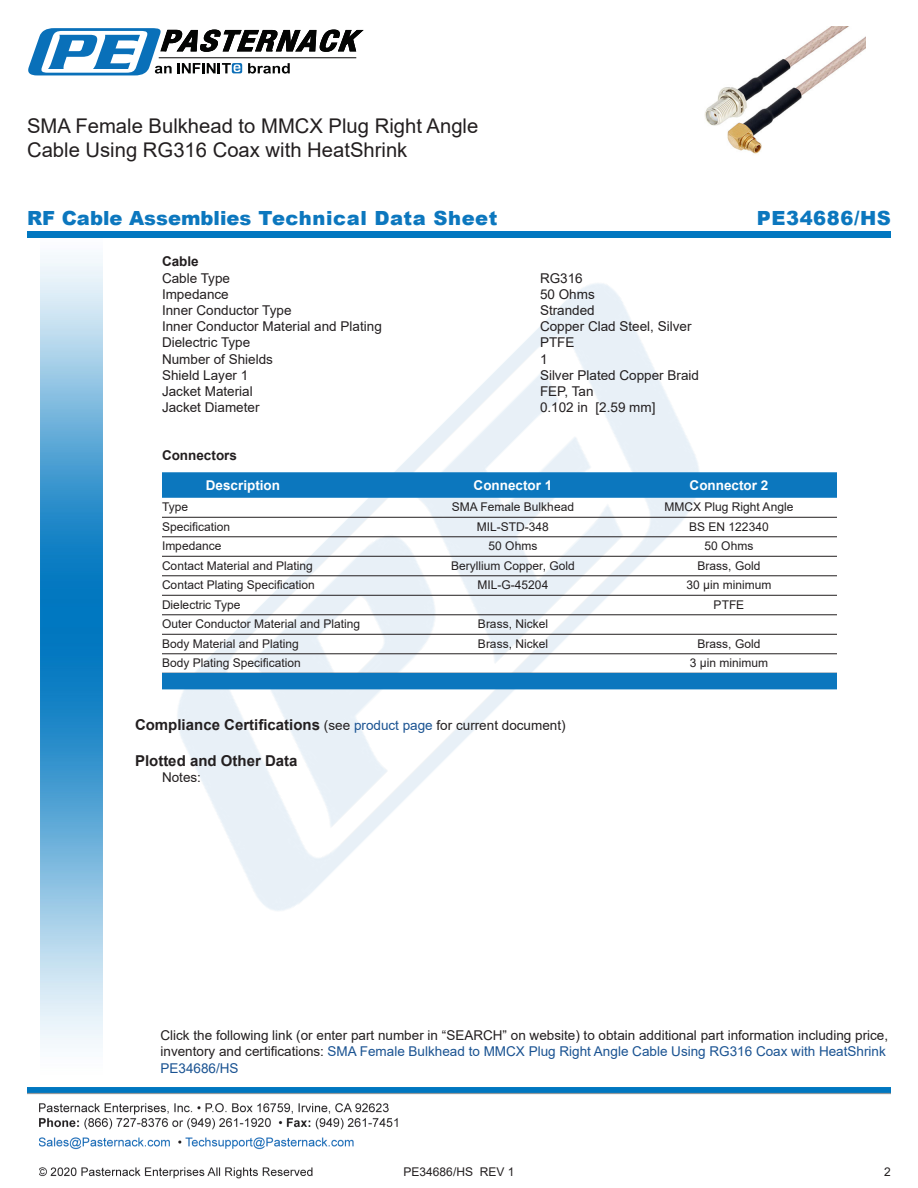
<style>
.page{position:relative;width:918px;height:1188px;background:#fff}
.page>*{position:absolute;margin:0;border:0;box-sizing:border-box;transform-origin:0 0}
.Web_Description_Para{font:20.25px/24.3px "Arial";color:#231f20}
.t1{font:900 19.5px "Arial";letter-spacing:.01em;color:#0c77be}
.t2{font:900 19.5px "Arial";letter-spacing:.03em;color:#0c77be}
.Head1_for_Compliance{font:700 15px "Arial";color:#231f20}
.Specs_Para{font:13.5px "Arial";color:#231f20}
.Description_and_PN_L{font:13.5px/16.2px "Arial";color:#231f20}
.Table_Header_Connect{font:700 13.5px "Arial";color:#fff}
.Head2{font:700 13.5px "Arial";color:#231f20}
.Head3{font:700 13.5px "Arial";color:#231f20}
.Table_Body_Connector{font:12px "Arial";color:#231f20}
.s1{font-weight:400;font-size:13.5px}
.s2{font-weight:400;font-size:13.5px;color:#1a5392}
.s3{color:#1a5392}
</style>
<div class="page">
<img style="left:39px;top:1103px;width:359px;height:76px">
<img style="left:102px;top:255px;width:719px;height:715px">
<img style="left:27px;top:1088px;width:864px;height:7px">
<img style="left:40px;top:237px;width:62px;height:811px">
<div style="left:27px;top:231px;width:864px;height:6px;background:#0177c0"></div>
<svg style="left:28px;top:28px;width:336px;height:47px"></svg>
<div style="left:162px;top:472px;width:675px;height:26px;background:#0c77be"></div>
<hr style="left:162px;top:517px;width:675px;height:1px;background:#231f20">
<hr style="left:162px;top:537px;width:675px;height:1px;background:#231f20">
<hr style="left:162px;top:556px;width:675px;height:1px;background:#231f20">
<hr style="left:162px;top:576px;width:675px;height:1px;background:#231f20">
<hr style="left:162px;top:595px;width:675px;height:1px;background:#231f20">
<hr style="left:162px;top:615px;width:675px;height:1px;background:#231f20">
<hr style="left:162px;top:634px;width:675px;height:1px;background:#231f20">
<hr style="left:162px;top:654px;width:675px;height:1px;background:#231f20">
<div style="left:162px;top:673px;width:675px;height:16px;background:#0c77be"></div>
<img style="left:704px;top:27px;width:162px;height:127px">
<h1 class="Web_Description_Para" style="left:27px;top:114px;width:453px">SMA Female Bulkhead to MMCX Plug Right Angle<br>Cable Using RG316 Coax with HeatShrink</h1>
<p class="t1" style="left:27px;top:204px;width:472px">RF Cable Assemblies Technical Data Sheet</p>
<p class="t2" style="left:757px;top:204px;width:136px">PE34686/HS</p>
<p class="Head3" style="left:162px;top:252px;width:38px">Cable</p>
<p class="Specs_Para" style="left:162px;top:268px;width:70px">Cable Type</p>
<p class="Specs_Para" style="left:540px;top:268px;width:44px">RG316</p>
<p class="Specs_Para" style="left:162px;top:285px;width:68px">Impedance</p>
<p class="Specs_Para" style="left:540px;top:285px;width:56px">50 Ohms</p>
<p class="Specs_Para" style="left:162px;top:301px;width:131px">Inner Conductor Type</p>
<p class="Specs_Para" style="left:540px;top:301px;width:56px">Stranded</p>
<p class="Specs_Para" style="left:162px;top:317px;width:221px">Inner Conductor Material and Plating</p>
<p class="Specs_Para" style="left:540px;top:317px;width:153px">Copper Clad Steel, Silver</p>
<p class="Specs_Para" style="left:162px;top:333px;width:90px">Dielectric Type</p>
<p class="Specs_Para" style="left:540px;top:333px;width:36px">PTFE</p>
<p class="Specs_Para" style="left:162px;top:349px;width:113px">Number of Shields</p>
<p class="Specs_Para" style="left:540px;top:349px;width:9px">1</p>
<p class="Specs_Para" style="left:162px;top:366px;width:88px">Shield Layer 1</p>
<p class="Specs_Para" style="left:540px;top:366px;width:161px">Silver Plated Copper Braid</p>
<p class="Specs_Para" style="left:162px;top:382px;width:92px">Jacket Material</p>
<p class="Specs_Para" style="left:540px;top:382px;width:55px">FEP, Tan</p>
<p class="Specs_Para" style="left:162px;top:398px;width:99px">Jacket Diameter</p>
<p class="Specs_Para" style="left:540px;top:398px;width:117px">0.102 in [2.59 mm]</p>
<p class="Head2" style="left:162px;top:445px;width:77px">Connectors</p>
<p class="Table_Header_Connect" style="left:206px;top:475px;width:76px">Description</p>
<p class="Table_Header_Connect" style="left:474px;top:475px;width:80px">Connector 1</p>
<p class="Table_Header_Connect" style="left:690px;top:475px;width:80px">Connector 2</p>
<p class="Table_Body_Connector" style="left:162px;top:499px;width:28px">Type</p>
<p class="Table_Body_Connector" style="left:452px;top:499px;width:124px">SMA Female Bulkhead</p>
<p class="Table_Body_Connector" style="left:665px;top:499px;width:130px">MMCX Plug Right Angle</p>
<p class="Table_Body_Connector" style="left:162px;top:518px;width:70px">Specification</p>
<p class="Table_Body_Connector" style="left:477px;top:518px;width:74px">MIL-STD-348</p>
<p class="Table_Body_Connector" style="left:689px;top:518px;width:81px">BS EN 122340</p>
<p class="Table_Body_Connector" style="left:162px;top:538px;width:61px">Impedance</p>
<p class="Table_Body_Connector" style="left:489px;top:538px;width:50px">50 Ohms</p>
<p class="Table_Body_Connector" style="left:705px;top:538px;width:50px">50 Ohms</p>
<p class="Table_Body_Connector" style="left:162px;top:557px;width:152px">Contact Material and Plating</p>
<p class="Table_Body_Connector" style="left:451px;top:557px;width:125px">Beryllium Copper, Gold</p>
<p class="Table_Body_Connector" style="left:698px;top:557px;width:64px">Brass, Gold</p>
<p class="Table_Body_Connector" style="left:162px;top:577px;width:154px">Contact Plating Specification</p>
<p class="Table_Body_Connector" style="left:478px;top:577px;width:72px">MIL-G-45204</p>
<p class="Table_Body_Connector" style="left:687px;top:577px;width:86px">30 µin minimum</p>
<p class="Table_Body_Connector" style="left:162px;top:596px;width:80px">Dielectric Type</p>
<p class="Table_Body_Connector" style="left:714px;top:596px;width:32px">PTFE</p>
<p class="Table_Body_Connector" style="left:162px;top:616px;width:200px">Outer Conductor Material and Plating</p>
<p class="Table_Body_Connector" style="left:478px;top:616px;width:72px">Brass, Nickel</p>
<p class="Table_Body_Connector" style="left:162px;top:635px;width:138px">Body Material and Plating</p>
<p class="Table_Body_Connector" style="left:478px;top:635px;width:72px">Brass, Nickel</p>
<p class="Table_Body_Connector" style="left:698px;top:635px;width:64px">Brass, Gold</p>
<p class="Table_Body_Connector" style="left:162px;top:655px;width:140px">Body Plating Specification</p>
<p class="Table_Body_Connector" style="left:690px;top:655px;width:80px">3 µin minimum</p>
<p class="Head1_for_Compliance" style="left:135px;top:714px;width:432px">Compliance Certifications <span class="s1">(see</span> <span class="s2">product page</span> <span class="s1">for current document)</span></p>
<p class="Head1_for_Compliance" style="left:135px;top:750px;width:164px">Plotted and Other Data</p>
<p class="Specs_Para" style="left:162px;top:768px;width:41px">Notes:</p>
<p class="Description_and_PN_L" style="left:160px;top:1027px;width:729px">Click the following link (or enter part number in “SEARCH” on website) to obtain additional part information including price, inventory and certifications: <span class="s3">SMA Female Bulkhead to MMCX Plug Right Angle Cable Using RG316 Coax with HeatShrink<br>PE34686/HS</span></p>
<p class="Table_Body_Connector" style="left:404px;top:1163px;width:112px">PE34686/HS REV 1</p>
<p class="Table_Body_Connector" style="left:884px;top:1164px;width:8px">2</p>
</div>
